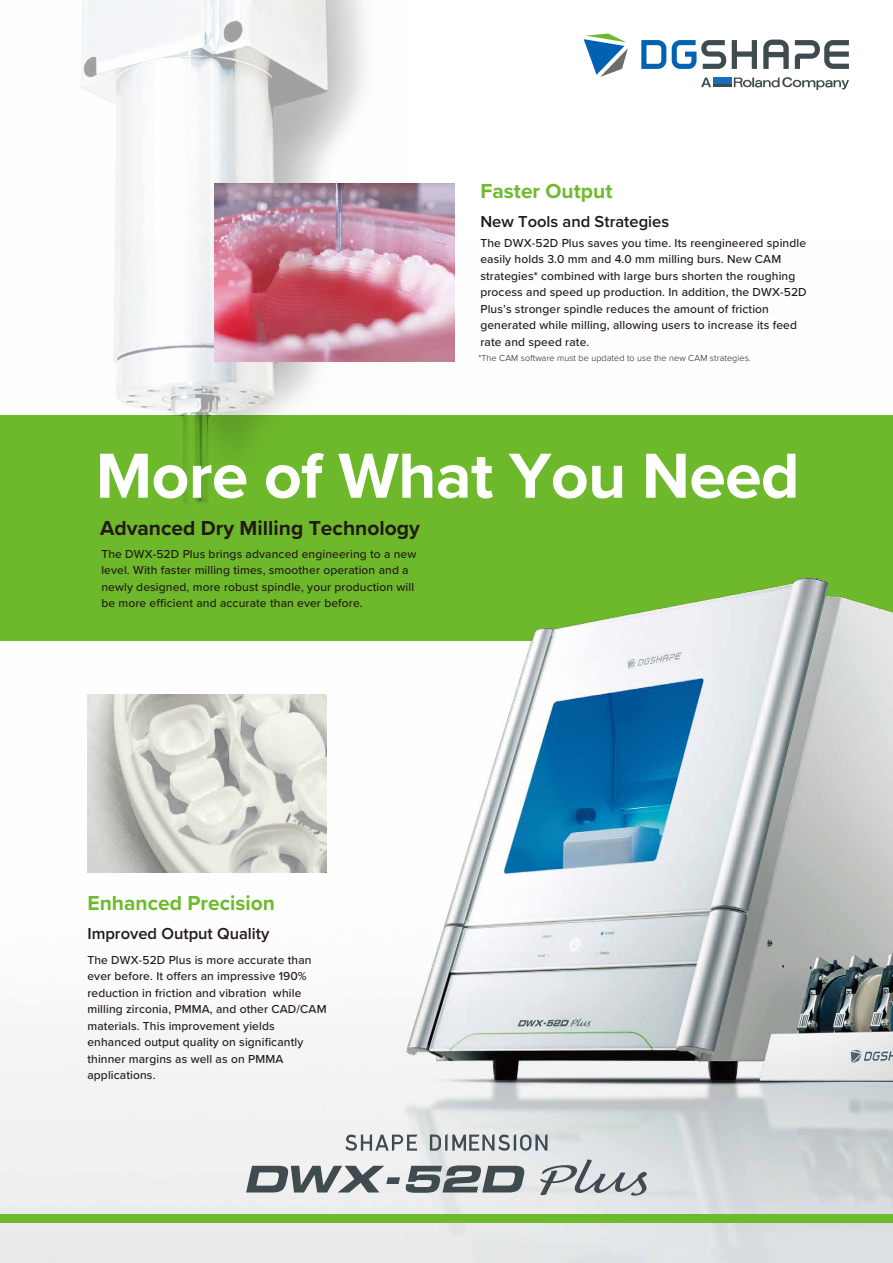
<style>
.page{position:relative;width:893px;height:1263px;background:#fff}
.page>*{position:absolute;margin:0;border:0;box-sizing:border-box;transform-origin:0 0}
.t1{font:700 66px "Proxima Nova";letter-spacing:-.01em;color:#fff}
.t2{font:700 21px "Proxima Nova";color:#6fba2c}
.t3{font:700 21px "Proxima Nova";color:#231916}
.t4{font:600 16.5px "Proxima Nova";color:#231916}
.t5{font:500 12px/16.5px "Proxima Nova";letter-spacing:.01em;color:#231916}
.t6{font:300 9px "Proxima Nova";letter-spacing:.01em;color:#231916}
</style>
<div class="page">
<img style="left:0;top:239px;width:893px;height:1024px">
<img style="left:0;top:0;width:409px;height:416px">
<svg style="left:701px;top:77px;width:148px;height:13px"></svg>
<svg style="left:641px;top:40px;width:25px;height:29px"></svg>
<svg style="left:672px;top:40px;width:54px;height:29px"></svg>
<svg style="left:732px;top:40px;width:25px;height:29px"></svg>
<svg style="left:763px;top:40px;width:26px;height:29px"></svg>
<svg style="left:795px;top:40px;width:54px;height:29px"></svg>
<svg style="left:584px;top:34px;width:44px;height:43px"></svg>
<svg style="left:246px;top:1165px;width:279px;height:28px;background:#909799"></svg>
<svg style="left:540px;top:1160px;width:107px;height:35px;background:#b9bec1"></svg>
<svg style="left:346px;top:1134px;width:71px;height:17px"></svg>
<svg style="left:430px;top:1134px;width:117px;height:17px;background:#a6acae"></svg>
<img style="left:87px;top:695px;width:240px;height:178px">
<div style="left:0;top:1215px;width:893px;height:8px;background:#6fba2c"></div>
<div style="left:0;top:416px;width:893px;height:225px;background:#6fba2c"></div>
<img style="left:215px;top:184px;width:239px;height:178px">
<img style="left:350px;top:577px;width:543px;height:540px">
<h2 class="t2" style="left:480px;top:176px;width:133px">Faster Output</h2>
<h3 class="t4" style="left:480px;top:212px;width:190px">New Tools and Strategies</h3>
<p class="t5" style="left:480px;top:234px;width:328px">The DWX-52D Plus saves you time. Its reengineered spindle easily holds 3.0 mm and 4.0 mm milling burs. New CAM strategies* combined with large burs shorten the roughing process and speed up production. In addition, the DWX-52D Plus’s stronger spindle reduces the amount of friction generated while milling, allowing users to increase its feed rate and speed rate.</p>
<p class="t6" style="left:478px;top:352px;width:274px">*The CAM software must be updated to use the new CAM strategies.</p>
<h1 class="t1" style="left:96px;top:426px;width:705px">More of What You Need</h1>
<h2 class="t3" style="left:100px;top:512px;width:321px">Advanced Dry Milling Technology</h2>
<p class="t5" style="left:101px;top:545px;width:317px">The DWX-52D Plus brings advanced engineering to a new level. With faster milling times, smoother operation and a newly designed, more robust spindle, your production will be more efficient and accurate than ever before.</p>
<h2 class="t2" style="left:88px;top:888px;width:189px">Enhanced Precision</h2>
<h3 class="t4" style="left:87px;top:924px;width:184px">Improved Output Quality</h3>
<p class="t5" style="left:87px;top:951px;width:241px">The DWX-52D Plus is more accurate than ever before. It offers an impressive 190% reduction in friction and vibration while milling zirconia, PMMA, and other CAD/CAM materials. This improvement yields enhanced output quality on significantly thinner margins as well as on PMMA applications.</p>
</div>
